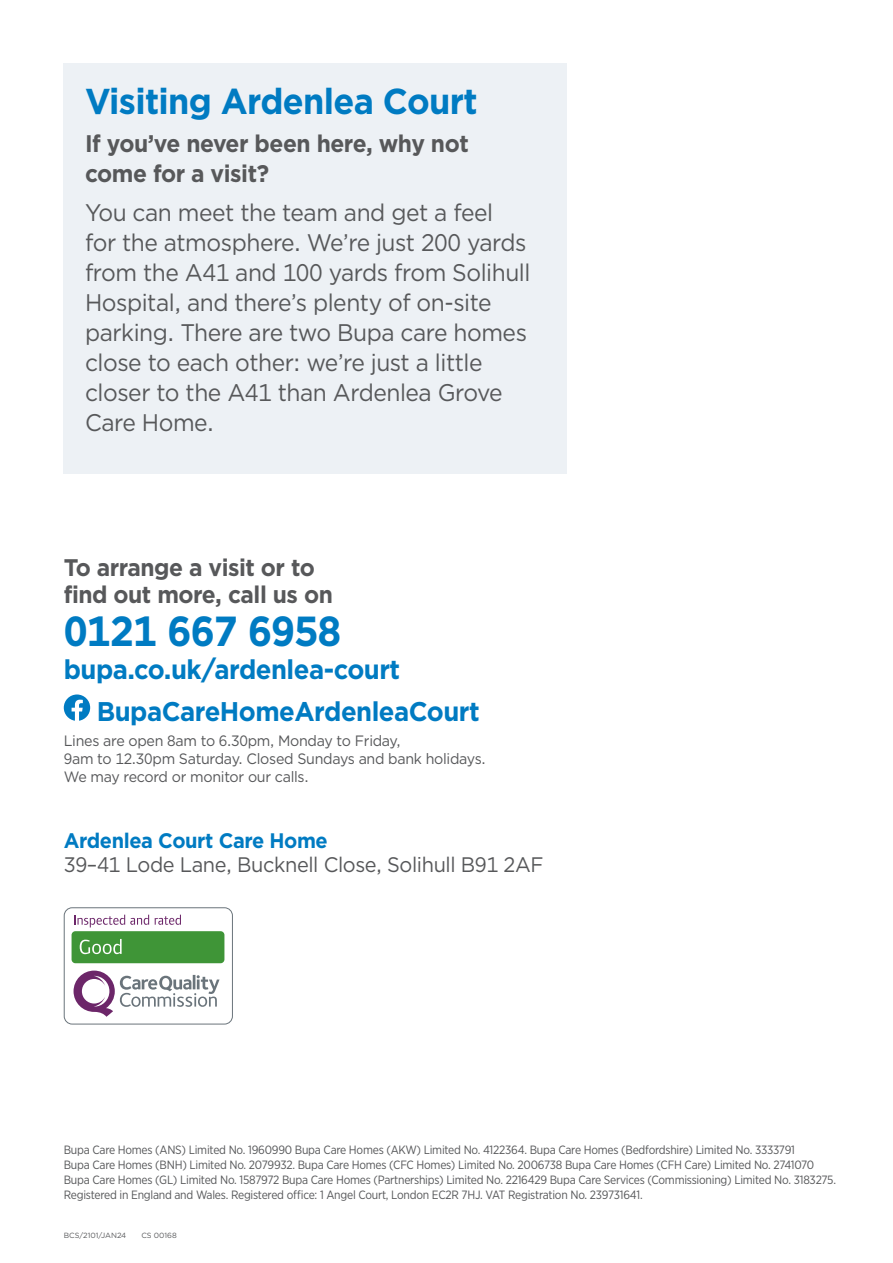
<style>
.page{position:relative;width:893px;height:1263px;background:#fff}
.page>*{position:absolute;margin:0;border:0;box-sizing:border-box;transform-origin:0 0}
.t1{font:700 42px "Gotham";letter-spacing:-.02em;color:#007bc2;scale:.95 1}
.t2{font:700 36px "Gotham";letter-spacing:-.02em;color:#007bc2;scale:.95 1}
.t3{font:700 27px/41.5px "Gotham";letter-spacing:-.02em;color:#007bc2;scale:.95 1}
.t4{font:24px/30px "Gotham";letter-spacing:-.02em;color:#57585a;scale:.95 1}
.t5{font:700 24px/30px "Gotham";letter-spacing:-.02em;color:#57585a;scale:.95 1}
.t6{font:21px "Gotham";letter-spacing:-.02em;color:#57585a;scale:.95 1}
.t7{font:700 21px "Gotham";letter-spacing:-.02em;color:#007bc2;scale:.95 1}
.t8{font:15px/18px "Gotham";letter-spacing:-.02em;color:#57585a;scale:.95 1}
.t9{font:12px/15px "Gotham Narrow";letter-spacing:-.02em;color:#57585a}
.t10{font:7.5px "Gotham";color:#57585a}
</style>
<div class="page">
<div style="left:64px;top:907px;width:169px;height:117px;border:1px solid #6a747b;border-radius:8px"></div>
<svg style="left:74px;top:915px;width:75px;height:12px"></svg>
<svg style="left:155px;top:915px;width:26px;height:10px"></svg>
<div style="left:72px;top:931px;width:152px;height:32px;background:#3f9537;border-radius:4px"></div>
<svg style="left:80px;top:939px;width:42px;height:15px"></svg>
<svg style="left:74px;top:970px;width:146px;height:47px"></svg>
<div style="left:64px;top:64px;width:503px;height:410px;background:#edf1f5"></div>
<svg style="left:64px;top:694px;width:26px;height:27px"></svg>
<h2 class="t2" style="left:85px;top:77px;width:415px">Visiting Ardenlea Court</h2>
<h3 class="t5" style="left:85px;top:129px;width:405px">If you’ve never been here, why not come for a visit?</h3>
<p class="t4" style="left:85px;top:197px;width:470px">You can meet the team and get a feel<br>for the atmosphere. We’re just 200 yards from the A41 and 100 yards from Solihull Hospital, and there’s plenty of on-site parking. There are two Bupa care homes close to each other: we’re just a little closer to the A41 than Ardenlea Grove Care Home.</p>
<h3 class="t5" style="left:64px;top:554px;width:285px;line-height:27px">To arrange a visit or to find out more, call us on</h3>
<h1 class="t1" style="left:64px;top:603px;width:294px">0121 667 6958</h1>
<h3 class="t3" style="left:97px;top:649px;width:405px;text-indent:-33px">bupa.co.uk/ardenlea-court<br>BupaCareHomeArdenleaCourt</h3>
<p class="t8" style="left:64px;top:731px;width:446px">Lines are open 8am to 6.30pm, Monday to Friday,<br>9am to 12.30pm Saturday. Closed Sundays and bank holidays.<br>We may record or monitor our calls.</p>
<h3 class="t7" style="left:64px;top:827px;width:279px">Ardenlea Court Care Home</h3>
<h3 class="t6" style="left:64px;top:851px;width:507px">39–41 Lode Lane, Bucknell Close, Solihull B91 2AF</h3>
<p class="t9" style="left:64px;top:1142px;width:774px">Bupa Care Homes (ANS) Limited No. 1960990 Bupa Care Homes (AKW) Limited No. 4122364. Bupa Care Homes (Bedfordshire) Limited No. 3333791<br>Bupa Care Homes (BNH) Limited No. 2079932. Bupa Care Homes (CFC Homes) Limited No. 2006738 Bupa Care Homes (CFH Care) Limited No. 2741070<br>Bupa Care Homes (GL) Limited No. 1587972 Bupa Care Homes (Partnerships) Limited No. 2216429 Bupa Care Services (Commissioning) Limited No. 3183275.<br>Registered in England and Wales. Registered office: 1 Angel Court, London EC2R 7HJ. VAT Registration No. 239731641.</p>
<p class="t10" style="left:64px;top:1231px;width:64px">BCS/2101/JAN24</p>
<p class="t10" style="left:141px;top:1231px;width:37px">CS 00168</p>
</div>
